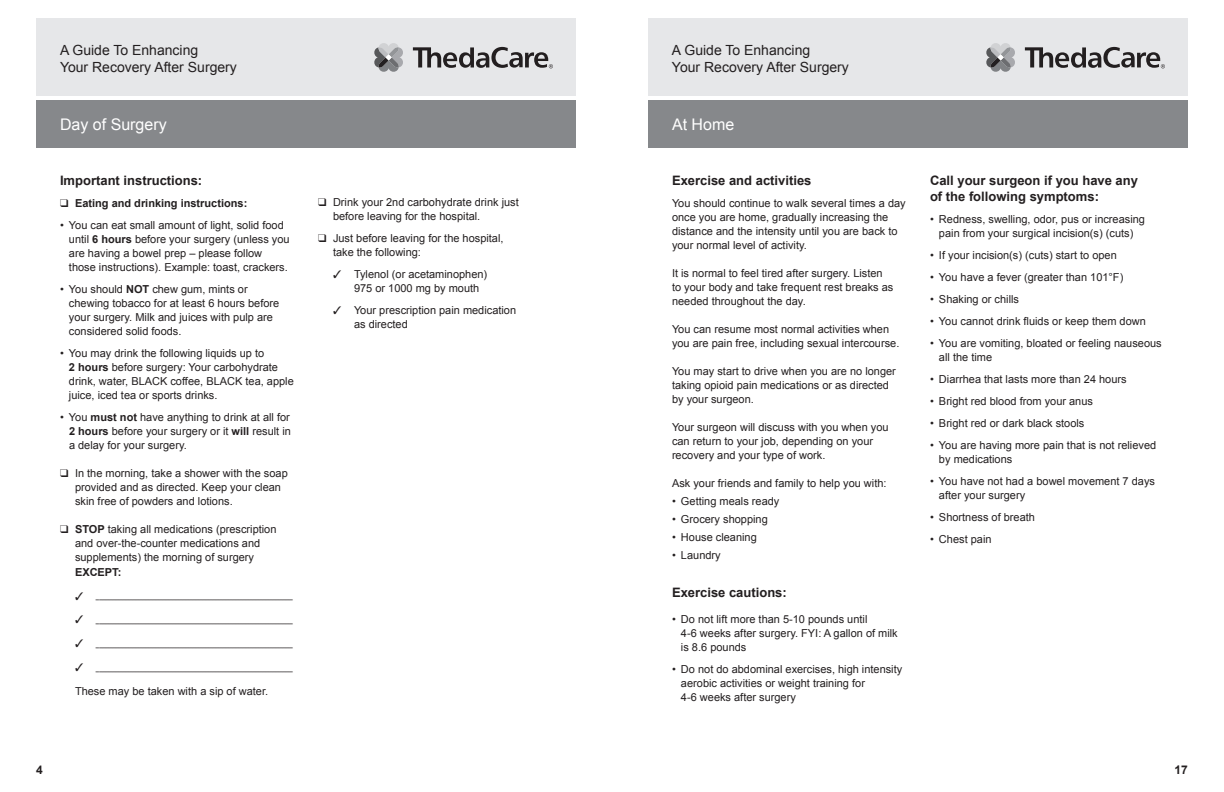
<style>
.page{position:relative;width:1224px;height:792px;background:#fff}
.page>*{position:absolute;margin:0;border:0;box-sizing:border-box;transform-origin:0 0}
.t1{font:16px "Arial";color:#fff}
.t2{font:14px/17px "Arial";color:#231f20}
.t3{font:700 13px/16px "Arial";color:#231f20}
.t4{font:700 12px "Arial";color:#231f20}
.t5{font:11px/14px "Arial";color:#231f20}
.t6{font:700 11px "Arial";color:#231f20}
.t7{font:700 6px "Arial";color:#231f20}
.s1{font-weight:700}
</style>
<div class="page">
<div style="left:36px;top:18px;width:540px;height:78px;background:#e6e7e9"></div>
<div style="left:36px;top:100px;width:540px;height:48px;background:#86888b"></div>
<svg style="left:413px;top:47px;width:140px;height:21px"></svg>
<svg style="left:374px;top:43px;width:29px;height:29px"></svg>
<div style="left:648px;top:18px;width:540px;height:78px;background:#e6e7e9"></div>
<div style="left:648px;top:100px;width:540px;height:48px;background:#86888b"></div>
<svg style="left:1025px;top:47px;width:140px;height:21px"></svg>
<svg style="left:986px;top:43px;width:29px;height:29px"></svg>
<p class="t2" style="left:60px;top:42px;width:178px">A Guide To Enhancing<br>Your Recovery After Surgery</p>
<h1 class="t1" style="left:60px;top:114px;width:108px">Day of Surgery</h1>
<p class="t3" style="left:60px;top:173px;width:144px">Important instructions:</p>
<p class="t6" style="left:60px;top:196px;width:189px">❑ Eating and drinking instructions:</p>
<p class="t5" style="left:69px;top:219px;width:222px;text-indent:-9px">• You can eat small amount of light, solid food until <span class="s1">6 hours</span> before your surgery (unless you are having a bowel prep – please follow those instructions). Example: toast, crackers.</p>
<p class="t5" style="left:69px;top:283px;width:212px;text-indent:-9px">• You should <span class="s1">NOT</span> chew gum, mints or chewing tobacco for at least 6 hours before your surgery. Milk and juices with pulp are considered solid foods.</p>
<p class="t5" style="left:69px;top:347px;width:226px;text-indent:-9px">• You may drink the following liquids up to<br><span class="s1">2 hours</span> before surgery: Your carbohydrate drink, water, BLACK coffee, BLACK tea, apple juice, iced tea or sports drinks.</p>
<p class="t5" style="left:69px;top:411px;width:223px;text-align:justify;text-indent:-9px">• You <span class="s1">must not</span> have anything to drink at all for <span class="s1">2 hours</span> before your surgery or it <span class="s1">will</span> result in a delay for your surgery.</p>
<p class="t5" style="left:75px;top:467px;width:214px;text-indent:-15px">❑ In the morning, take a shower with the soap provided and as directed. Keep your clean skin free of powders and lotions.</p>
<p class="t5" style="left:75px;top:523px;width:203px;text-indent:-15px">❑ <span class="s1">STOP</span> taking all medications (prescription and over-the-counter medications and supplements) the morning of surgery</p>
<p class="t6" style="left:75px;top:564px;width:48px">EXCEPT:</p>
<p class="t7" style="left:75px;top:593px;width:219px">✓ ___________________________________________________________</p>
<p class="t7" style="left:75px;top:617px;width:219px">✓ ___________________________________________________________</p>
<p class="t7" style="left:75px;top:641px;width:219px">✓ ___________________________________________________________</p>
<p class="t7" style="left:75px;top:665px;width:219px">✓ ___________________________________________________________</p>
<p class="t5" style="left:75px;top:685px;width:195px">These may be taken with a sip of water.</p>
<p class="t5" style="left:333px;top:196px;width:187px;text-indent:-15px">❑ Drink your 2nd carbohydrate drink just before leaving for the hospital.</p>
<p class="t5" style="left:333px;top:232px;width:172px;text-indent:-15px">❑ Just before leaving for the hospital, take the following:</p>
<p class="t5" style="left:354px;top:268px;width:135px;text-indent:-21px">✓ Tylenol (or acetaminophen)<br>975 or 1000 mg by mouth</p>
<p class="t5" style="left:354px;top:304px;width:164px;text-indent:-21px">✓ Your prescription pain medication as directed</p>
<p class="t4" style="left:36px;top:762px;width:8px">4</p>
<p class="t2" style="left:672px;top:42px;width:178px">A Guide To Enhancing<br>Your Recovery After Surgery</p>
<h1 class="t1" style="left:672px;top:114px;width:64px">At Home</h1>
<p class="t3" style="left:672px;top:173px;width:141px">Exercise and activities</p>
<p class="t5" style="left:672px;top:197px;width:235px">You should continue to walk several times a day once you are home, gradually increasing the distance and the intensity until you are back to your normal level of activity.</p>
<p class="t5" style="left:672px;top:267px;width:223px">It is normal to feel tired after surgery. Listen to your body and take frequent rest breaks as needed throughout the day.</p>
<p class="t5" style="left:672px;top:323px;width:229px">You can resume most normal activities when you are pain free, including sexual intercourse.</p>
<p class="t5" style="left:672px;top:365px;width:225px">You may start to drive when you are no longer taking opioid pain medications or as directed by your surgeon.</p>
<p class="t5" style="left:672px;top:421px;width:218px">Your surgeon will discuss with you when you can return to your job, depending on your recovery and your type of work.</p>
<p class="t5" style="left:672px;top:477px;width:216px">Ask your friends and family to help you with:</p>
<p class="t5" style="left:672px;top:495px;width:109px">• Getting meals ready</p>
<p class="t5" style="left:672px;top:513px;width:97px">• Grocery shopping</p>
<p class="t5" style="left:672px;top:531px;width:86px">• House cleaning</p>
<p class="t5" style="left:672px;top:549px;width:50px">• Laundry</p>
<p class="t3" style="left:672px;top:585px;width:116px">Exercise cautions:</p>
<p class="t5" style="left:681px;top:613px;width:218px;text-indent:-9px">• Do not lift more than 5-10 pounds until<br>4-6 weeks after surgery. FYI: A gallon of milk is 8.6 pounds</p>
<p class="t5" style="left:681px;top:663px;width:223px;text-indent:-9px">• Do not do abdominal exercises, high intensity aerobic activities or weight training for<br>4-6 weeks after surgery</p>
<p class="t3" style="left:930px;top:173px;width:210px">Call your surgeon if you have any of the following symptoms:</p>
<p class="t5" style="left:930px;top:213px;width:217px;text-align:center">• Redness, swelling, odor, pus or increasing pain from your surgical incision(s) (cuts)</p>
<p class="t5" style="left:930px;top:249px;width:188px">• If your incision(s) (cuts) start to open</p>
<p class="t5" style="left:930px;top:271px;width:195px">• You have a fever (greater than 101°F)</p>
<p class="t5" style="left:930px;top:293px;width:91px">• Shaking or chills</p>
<p class="t5" style="left:930px;top:315px;width:217px">• You cannot drink fluids or keep them down</p>
<p class="t5" style="left:939px;top:337px;width:224px;text-indent:-9px">• You are vomiting, bloated or feeling nauseous all the time</p>
<p class="t5" style="left:930px;top:373px;width:198px">• Diarrhea that lasts more than 24 hours</p>
<p class="t5" style="left:930px;top:395px;width:165px">• Bright red blood from your anus</p>
<p class="t5" style="left:930px;top:417px;width:156px">• Bright red or dark black stools</p>
<p class="t5" style="left:939px;top:439px;width:219px;text-indent:-9px">• You are having more pain that is not relieved by medications</p>
<p class="t5" style="left:939px;top:475px;width:218px;text-indent:-9px">• You have not had a bowel movement 7 days after your surgery</p>
<p class="t5" style="left:930px;top:511px;width:106px">• Shortness of breath</p>
<p class="t5" style="left:930px;top:533px;width:63px">• Chest pain</p>
<p class="t4" style="left:1175px;top:762px;width:15px">17</p>
</div>
